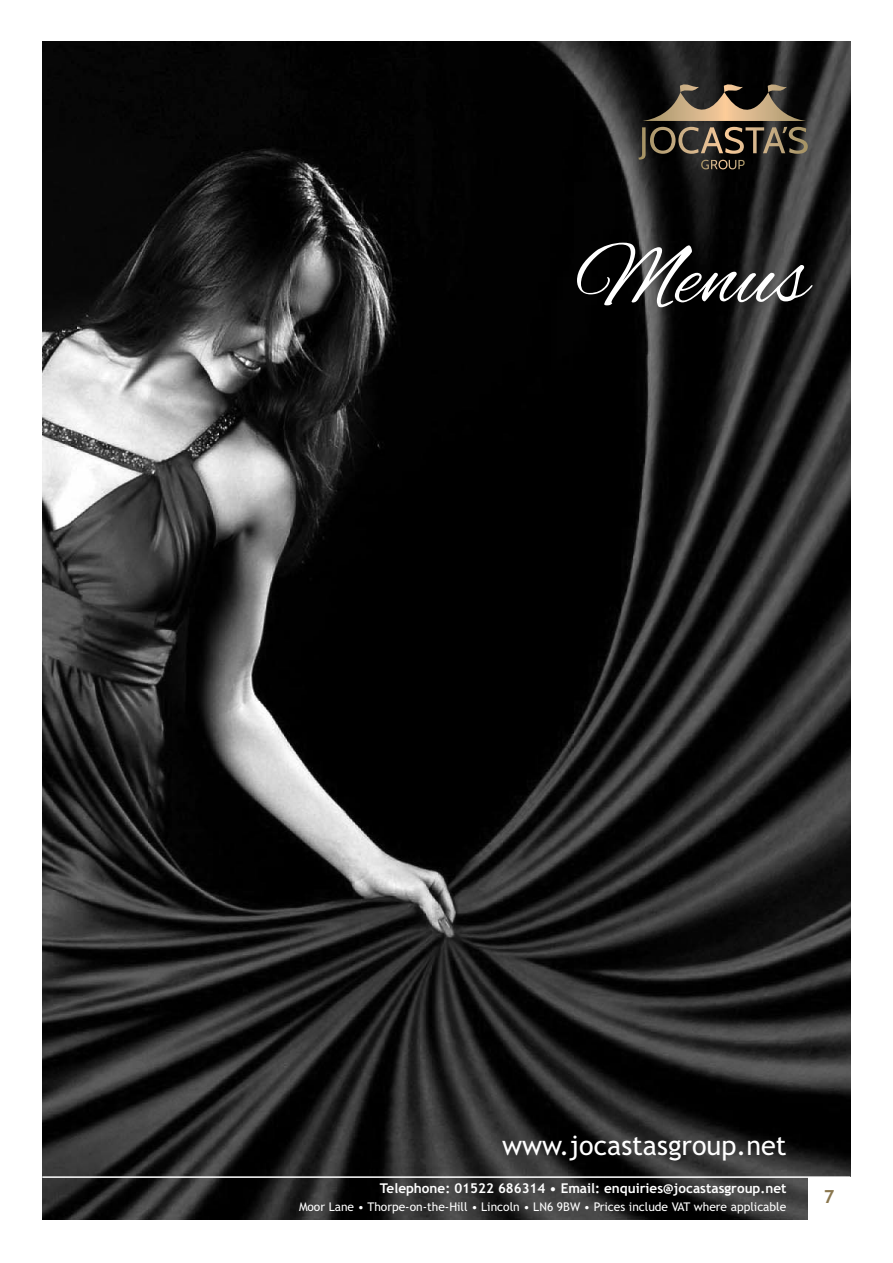
<style>
.page{position:relative;width:893px;height:1263px;background:#fff}
.page>*{position:absolute;margin:0;border:0;box-sizing:border-box;transform-origin:0 0}
.t1{font:90px "Alex Brush";color:#fff}
.t2{font:27px "Trebuchet MS";color:#fff}
.t3{font:700 18px "Trebuchet MS";color:#8a774f}
.t4{font:700 13.5px "Trebuchet MS";color:#fff}
.t5{font:12px "Trebuchet MS";color:#fff}
</style>
<div class="page">
<img style="left:42px;top:42px;width:808px;height:1178px">
<svg style="left:638px;top:84px;width:170px;height:85px;background:#494034"></svg>
<div style="left:808px;top:1177px;width:42px;height:43px;background:#fff"></div>
<hr style="left:42px;top:1176px;width:808px;height:2px;background:#fff">
<h1 class="t1" style="left:575px;top:218px;width:234px">Menus</h1>
<h2 class="t2" style="left:502px;top:1135px;width:286px">www.jocastasgroup.net</h2>
<p class="t4" style="left:380px;top:1181px;width:408px">Telephone: 01522 686314 • Email: enquiries@jocastasgroup.net</p>
<p class="t5" style="left:299px;top:1202px;width:489px">Moor Lane • Thorpe-on-the-Hill • Lincoln • LN6 9BW • Prices include VAT where applicable</p>
<h3 class="t3" style="left:824px;top:1186px;width:12px">7</h3>
</div>
